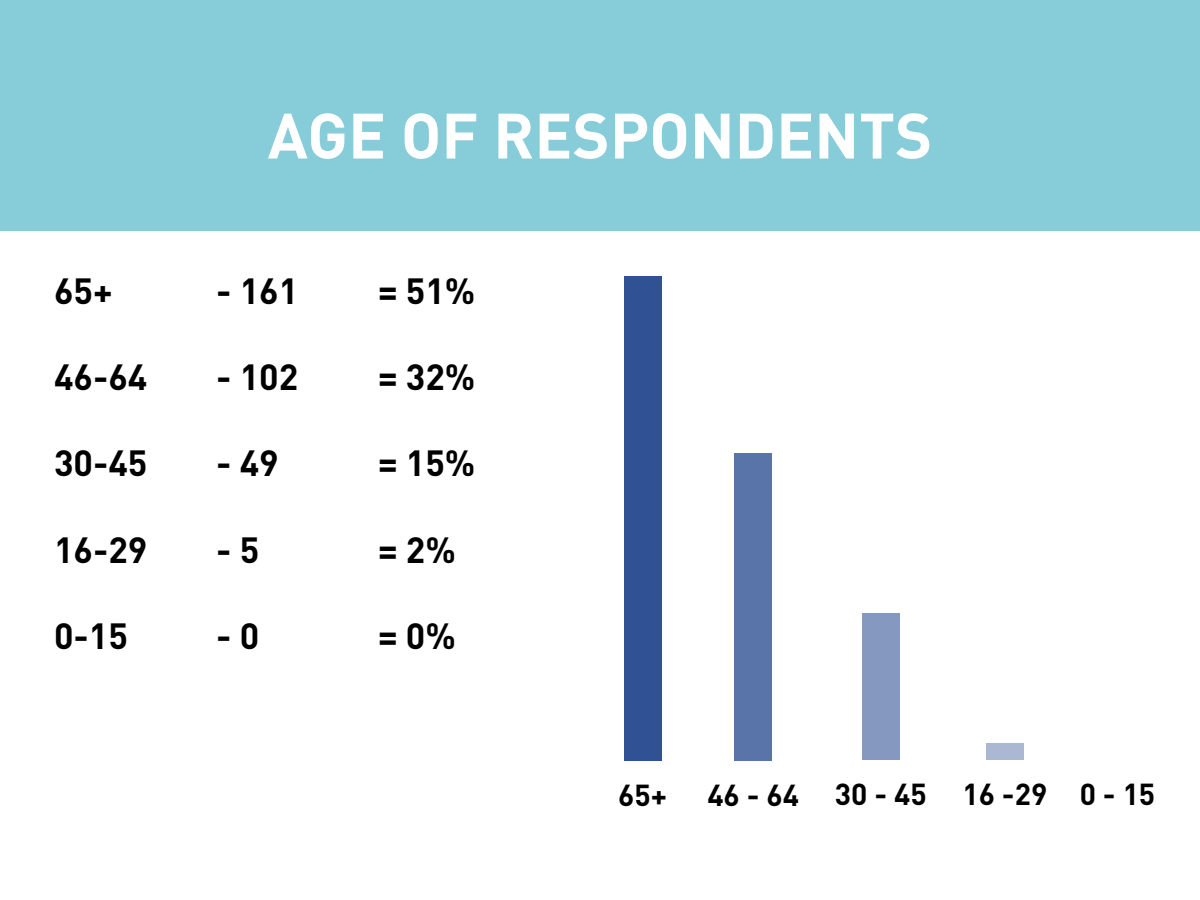
<style>
.page{position:relative;width:1200px;height:900px;background:#fff}
.page>*{position:absolute;margin:0;border:0;box-sizing:border-box;transform-origin:0 0}
.t1{font:700 63px "DINOT";color:#fff}
.t2{font:700 36px "DINOT";color:#000}
.t3{font:700 30px "DINOT";color:#000}
</style>
<div class="page">
<div style="left:0;top:0;width:1200px;height:231px;background:#87cdd9"></div>
<div style="left:624px;top:276px;width:37px;height:484px;background:#305294"></div>
<div style="left:735px;top:453px;width:37px;height:307px;background:#5974a9"></div>
<div style="left:862px;top:613px;width:38px;height:147px;background:#8599c0"></div>
<div style="left:986px;top:744px;width:38px;height:16px;background:#aab8d3"></div>
<h1 class="t1" style="left:268px;top:95px;width:666px">AGE OF RESPONDENTS</h1>
<p class="t2" style="left:54px;top:267px;width:60px">65+</p>
<p class="t2" style="left:216px;top:267px;width:84px">- 161</p>
<p class="t2" style="left:378px;top:267px;width:99px">= 51%</p>
<p class="t2" style="left:54px;top:353px;width:95px">46-64</p>
<p class="t2" style="left:216px;top:353px;width:84px">- 102</p>
<p class="t2" style="left:378px;top:353px;width:99px">= 32%</p>
<p class="t2" style="left:54px;top:440px;width:95px">30-45</p>
<p class="t2" style="left:216px;top:440px;width:64px">- 49</p>
<p class="t2" style="left:378px;top:440px;width:99px">= 15%</p>
<p class="t2" style="left:54px;top:526px;width:95px">16-29</p>
<p class="t2" style="left:216px;top:526px;width:45px">- 5</p>
<p class="t2" style="left:378px;top:526px;width:79px">= 2%</p>
<p class="t2" style="left:54px;top:613px;width:75px">0-15</p>
<p class="t2" style="left:216px;top:613px;width:45px">- 0</p>
<p class="t2" style="left:378px;top:613px;width:79px">= 0%</p>
<p class="t3" style="left:618px;top:775px;width:50px">65+</p>
<p class="t3" style="left:707px;top:775px;width:449px">46 - 64 30 - 45 16 -29 0 - 15</p>
</div>
